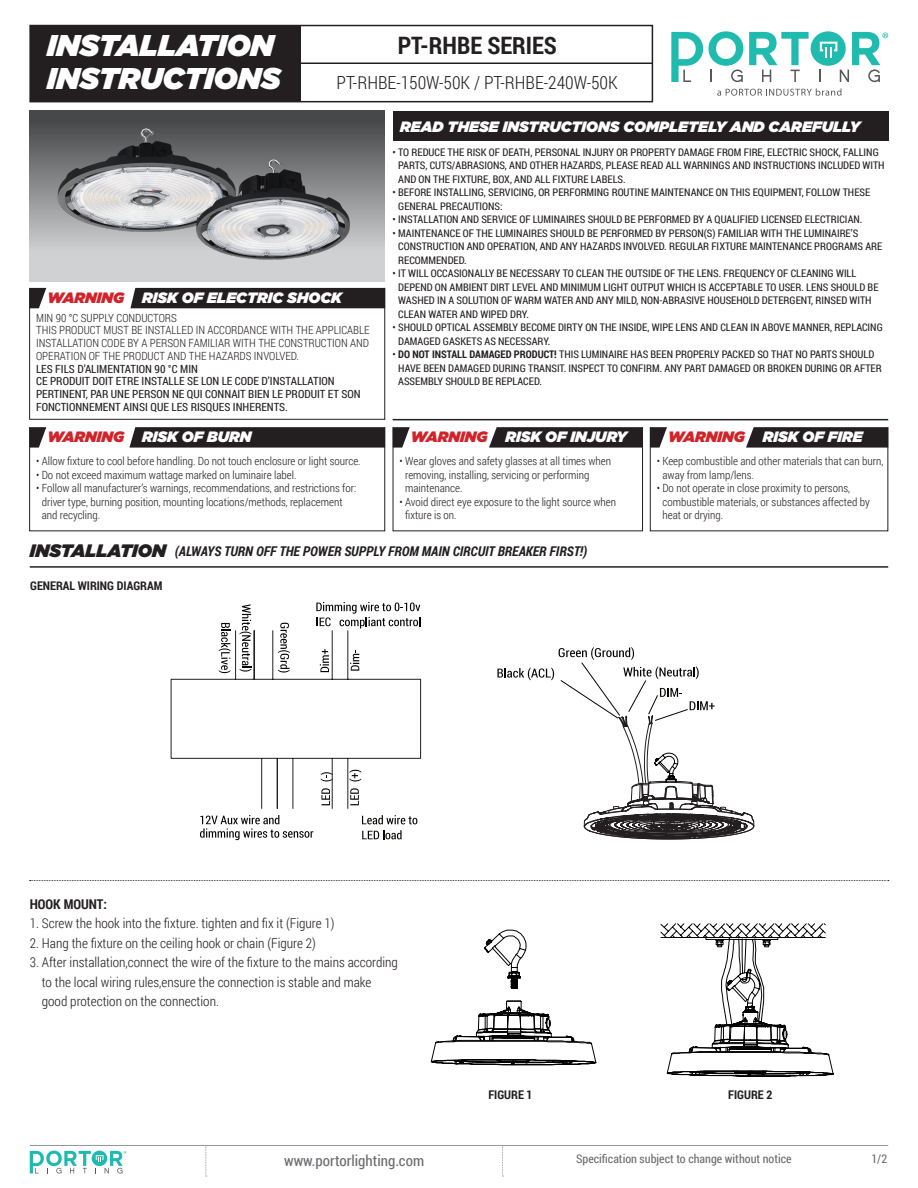
<style>
.page{position:relative;width:918px;height:1188px;background:#fff}
.page>*{position:absolute;margin:0;border:0;box-sizing:border-box;transform-origin:0 0}
.t1{font:italic 900 30px "Gotham";color:#fff}
.t2{font:700 24px "Roboto Condensed";color:#231f20}
.t3{font:300 18px "Roboto Condensed";color:#231f20}
.t4{font:italic 900 18px "Gotham";color:#231f20}
.t5{font:italic 900 15px "Gotham";color:#fff}
.t6{font:italic 900 15px "Gotham";color:#d1232a}
.t7{font:15px "Roboto Condensed";color:#6c6d70}
.t8{font:300 13.5px/19.5px "Roboto Condensed";color:#231f20}
.t9{font:italic 700 13.5px "Roboto Condensed";color:#231f20}
.t10{font:700 13.5px "Roboto Condensed";color:#231f20}
.t11{font:12px "Roboto Condensed";color:#6c6d70}
.t12{font:700 12px "Roboto Condensed";color:#231f20}
.t13{font:300 11.25px/13.5px "Roboto Condensed";color:#231f20}
.t14{font:11.25px/12.8px "Roboto Condensed";color:#231f20}
.t15{font:10.5px/13.5px "Roboto Condensed";color:#231f20}
.s1{font-weight:700}
</style>
<div class="page">
<div style="left:811px;top:31px;width:35px;height:35px;background:#20bbaf;border-radius:50%"></div>
<svg style="left:749px;top:32px;width:60px;height:50px"></svg>
<svg style="left:819px;top:32px;width:69px;height:50px"></svg>
<svg style="left:671px;top:31px;width:72px;height:51px"></svg>
<svg style="left:717px;top:88px;width:124px;height:8px"></svg>
<svg style="left:205px;top:1146px;width:2px;height:31px"></svg>
<svg style="left:502px;top:1146px;width:1px;height:31px"></svg>
<svg style="left:30px;top:1151px;width:96px;height:23px"></svg>
<hr style="left:30px;top:1145px;width:858px;height:1px;background:#939598">
<div style="left:393px;top:111px;width:495px;height:30px;background:#231f20"></div>
<div style="left:29px;top:25px;width:624px;height:77px;border:2px solid #231f20"></div>
<svg style="left:30px;top:111px;width:355px;height:171px;background:#949597"></svg>
<svg style="left:31px;top:290px;width:15px;height:18px"></svg>
<svg style="left:31px;top:429px;width:15px;height:19px"></svg>
<svg style="left:395px;top:429px;width:14px;height:19px"></svg>
<svg style="left:652px;top:429px;width:15px;height:19px"></svg>
<div style="left:130px;top:290px;width:253px;height:18px;background:#231f20"></div>
<div style="left:129px;top:429px;width:254px;height:19px;background:#231f20"></div>
<svg style="left:489px;top:429px;width:152px;height:19px;background:#2c2829"></svg>
<svg style="left:746px;top:429px;width:140px;height:19px;background:#2d292a"></svg>
<div style="left:29px;top:288px;width:356px;height:132px;border:1px solid #231f20"></div>
<div style="left:29px;top:427px;width:356px;height:104px;border:1px solid #231f20"></div>
<div style="left:393px;top:427px;width:250px;height:104px;border:1px solid #231f20"></div>
<div style="left:650px;top:427px;width:238px;height:104px;border:1px solid #231f20"></div>
<hr style="left:30px;top:566px;width:858px;height:2px;background:#231f20">
<hr style="left:393px;top:419px;width:495px;height:1px;background:#231f20">
<div style="left:30px;top:26px;width:271px;height:76px;background:#231f20"></div>
<hr style="left:299px;top:63px;width:353px;height:1px;background:#231f20">
<svg style="left:30px;top:880px;width:859px;height:1px"></svg>
<svg style="left:430px;top:930px;width:167px;height:135px"></svg>
<svg style="left:660px;top:923px;width:174px;height:154px"></svg>
<img style="left:57px;top:128px;width:179px;height:104px">
<img style="left:196px;top:158px;width:154px;height:102px">
<svg style="left:497px;top:647px;width:257px;height:192px"></svg>
<svg style="left:200px;top:815px;width:113px;height:25px"></svg>
<svg style="left:362px;top:815px;width:55px;height:9px"></svg>
<svg style="left:362px;top:830px;width:40px;height:9px"></svg>
<svg style="left:280px;top:623px;width:10px;height:7px"></svg>
<svg style="left:241px;top:604px;width:11px;height:26px"></svg>
<svg style="left:221px;top:623px;width:10px;height:7px"></svg>
<svg style="left:170px;top:630px;width:251px;height:179px"></svg>
<svg style="left:316px;top:602px;width:104px;height:27px"></svg>
<p class="t1" style="left:47px;top:28px;width:228px">INSTALLATION</p>
<p class="t1" style="left:47px;top:61px;width:235px">INSTRUCTIONS</p>
<p class="t2" style="left:398px;top:28px;width:161px">PT-RHBE SERIES</p>
<p class="t3" style="left:337px;top:70px;width:283px">PT-RHBE-150W-50K / PT-RHBE-240W-50K</p>
<p class="t5" style="left:400px;top:118px;width:462px">READ THESE INSTRUCTIONS COMPLETELY AND CAREFULLY</p>
<p class="t6" style="left:47px;top:288px;width:78px">WARNING</p>
<p class="t5" style="left:142px;top:288px;width:201px">RISK OF ELECTRIC SHOCK</p>
<p class="t13" style="left:36px;top:310px;width:142px">MIN 90 °C SUPPLY CONDUCTORS</p>
<p class="t13" style="left:36px;top:324px;width:335px;line-height:12.8px;text-align:justify">THIS PRODUCT MUST BE INSTALLED IN ACCORDANCE WITH THE APPLICABLE INSTALLATION CODE BY A PERSON FAMILIAR WITH THE CONSTRUCTION AND OPERATION OF THE PRODUCT AND THE HAZARDS INVOLVED.</p>
<p class="t14" style="left:36px;top:362px;width:163px">LES FILS D’ALIMENTATION 90 °C MIN</p>
<p class="t14" style="left:36px;top:375px;width:326px">CE PRODUIT DOIT ETRE INSTALLE SE LON LE CODE D’INSTALLATION<br>PERTINENT, PAR UNE PERSON NE QUI CONNAIT BIEN LE PRODUIT ET SON<br>FONCTIONNEMENT AINSI QUE LES RISQUES INHERENTS.</p>
<p class="t15" style="left:398px;top:145px;width:488px;text-indent:-6px">• TO REDUCE THE RISK OF DEATH, PERSONAL INJURY OR PROPERTY DAMAGE FROM FIRE, ELECTRIC SHOCK, FALLING<br>PARTS, CUTS/ABRASIONS, AND OTHER HAZARDS, PLEASE READ ALL WARNINGS AND INSTRUCTIONS INCLUDED WITH<br>AND ON THE FIXTURE, BOX, AND ALL FIXTURE LABELS.</p>
<p class="t15" style="left:398px;top:185px;width:474px;text-indent:-6px">• BEFORE INSTALLING, SERVICING, OR PERFORMING ROUTINE MAINTENANCE ON THIS EQUIPMENT, FOLLOW THESE<br>GENERAL PRECAUTIONS:</p>
<p class="t15" style="left:393px;top:212px;width:471px">• INSTALLATION AND SERVICE OF LUMINAIRES SHOULD BE PERFORMED BY A QUALIFIED LICENSED ELECTRICIAN.</p>
<p class="t15" style="left:398px;top:226px;width:486px;text-indent:-6px">• MAINTENANCE OF THE LUMINAIRES SHOULD BE PERFORMED BY PERSON(S) FAMILIAR WITH THE LUMINAIRE’S<br>CONSTRUCTION AND OPERATION, AND ANY HAZARDS INVOLVED. REGULAR FIXTURE MAINTENANCE PROGRAMS ARE<br>RECOMMENDED.</p>
<p class="t15" style="left:398px;top:266px;width:482px;text-indent:-6px">• IT WILL OCCASIONALLY BE NECESSARY TO CLEAN THE OUTSIDE OF THE LENS. FREQUENCY OF CLEANING WILL DEPEND ON AMBIENT DIRT LEVEL AND MINIMUM LIGHT OUTPUT WHICH IS ACCEPTABLE TO USER. LENS SHOULD BE WASHED IN A SOLUTION OF WARM WATER AND ANY MILD, NON-ABRASIVE HOUSEHOLD DETERGENT, RINSED WITH CLEAN WATER AND WIPED DRY.</p>
<p class="t15" style="left:398px;top:320px;width:486px;text-indent:-6px">• SHOULD OPTICAL ASSEMBLY BECOME DIRTY ON THE INSIDE, WIPE LENS AND CLEAN IN ABOVE MANNER, REPLACING<br>DAMAGED GASKETS AS NECESSARY.</p>
<p class="t15" style="left:398px;top:347px;width:485px;text-indent:-6px">• <span class="s1">DO NOT INSTALL DAMAGED PRODUCT!</span> THIS LUMINAIRE HAS BEEN PROPERLY PACKED SO THAT NO PARTS SHOULD<br>HAVE BEEN DAMAGED DURING TRANSIT. INSPECT TO CONFIRM. ANY PART DAMAGED OR BROKEN DURING OR AFTER<br>ASSEMBLY SHOULD BE REPLACED.</p>
<p class="t6" style="left:47px;top:428px;width:78px">WARNING</p>
<p class="t6" style="left:411px;top:428px;width:78px">WARNING</p>
<p class="t6" style="left:668px;top:428px;width:78px">WARNING</p>
<p class="t5" style="left:142px;top:428px;width:111px">RISK OF BURN</p>
<p class="t5" style="left:505px;top:428px;width:123px">RISK OF INJURY</p>
<p class="t5" style="left:763px;top:428px;width:102px">RISK OF FIRE</p>
<p class="t13" style="left:36px;top:454px;width:326px">• Allow fixture to cool before handling. Do not touch enclosure or light source.</p>
<p class="t13" style="left:36px;top:468px;width:262px">• Do not exceed maximum wattage marked on luminaire label.</p>
<p class="t13" style="left:42px;top:481px;width:316px;text-indent:-6px">• Follow all manufacturer’s warnings, recommendations, and restrictions for: driver type, burning position, mounting locations/methods, replacement and recycling.</p>
<p class="t13" style="left:405px;top:454px;width:207px;text-indent:-6px">• Wear gloves and safety glasses at all times when removing, installing, servicing or performing maintenance.</p>
<p class="t13" style="left:405px;top:495px;width:212px;text-indent:-6px">• Avoid direct eye exposure to the light source when fixture is on.</p>
<p class="t4" style="left:30px;top:541px;width:138px">INSTALLATION</p>
<p class="t9" style="left:175px;top:542px;width:414px">(ALWAYS TURN OFF THE POWER SUPPLY FROM MAIN CIRCUIT BREAKER FIRST!)</p>
<p class="t12" style="left:30px;top:578px;width:134px">GENERAL WIRING DIAGRAM</p>
<p class="t13" style="left:662px;top:454px;width:222px;text-indent:-6px">• Keep combustible and other materials that can burn, away from lamp/lens.</p>
<p class="t13" style="left:662px;top:481px;width:209px;text-indent:-6px">• Do not operate in close proximity to persons, combustible materials, or substances affected by heat or drying.</p>
<p class="t10" style="left:30px;top:895px;width:79px">HOOK MOUNT:</p>
<p class="t8" style="left:30px;top:913px;width:306px">1. Screw the hook into the fixture. tighten and fix it (Figure 1)</p>
<p class="t8" style="left:30px;top:933px;width:288px">2. Hang the fixture on the ceiling hook or chain (Figure 2)</p>
<p class="t8" style="left:42px;top:952px;width:358px;text-indent:-12px">3. After installation,connect the wire of the fixture to the mains according to the local wiring rules,ensure the connection is stable and make good protection on the connection.</p>
<p class="t12" style="left:488px;top:1086px;width:46px">FIGURE 1</p>
<p class="t12" style="left:728px;top:1086px;width:46px">FIGURE 2</p>
<h3 class="t7" style="left:284px;top:1151px;width:142px">www.portorlighting.com</h3>
<p class="t11" style="left:576px;top:1151px;width:217px">Specification subject to change without notice</p>
<p class="t11" style="left:871px;top:1151px;width:17px">1/2</p>
</div>
